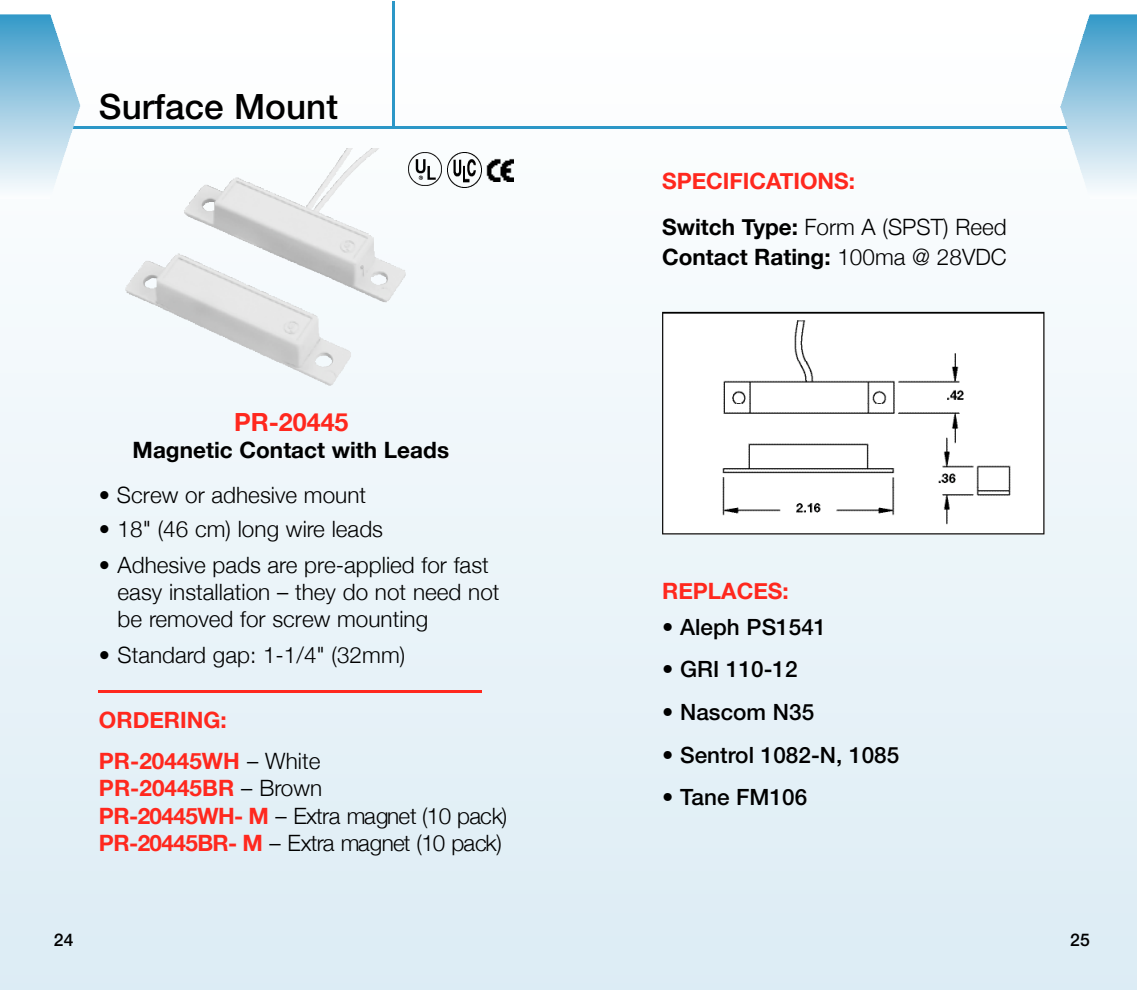
<style>
.page{position:relative;width:1137px;height:990px;background:#fff}
.page>*{position:absolute;margin:0;border:0;box-sizing:border-box;transform-origin:0 0}
.t1{font:500 35px "Helvetica Neue";color:#000}
.t2{font:700 25px "Helvetica Neue";color:#ff281e}
.t3{font:300 22.5px/27.2px "Helvetica Neue";color:#000}
.t4{font:300 22.5px/27.5px "Helvetica Neue";letter-spacing:-.03em;color:#000}
.t5{font:700 22.5px/46.2px "Helvetica Neue";color:#ff281e}
.t6{font:500 22.5px "Helvetica Neue";color:#000}
.t7{font:700 22.5px "Helvetica Neue";color:#000}
.t8{font:500 17.5px "Helvetica Neue";color:#000}
.s1{font-weight:300;color:#000}
.s2{font-weight:700;color:#ff281e}
.s3{color:#000}
.s4{font-weight:300}
</style>
<div class="page">
<img style="left:574px;top:128px;width:562px;height:862px">
<hr style="left:572px;top:126px;width:495px;height:2px;background:#2c97c7">
<img style="left:1060px;top:14px;width:76px;height:185px">
<img style="left:0;top:105px;width:574px;height:885px">
<hr style="left:0;top:126px;width:576px;height:2px;background:#2c97c7">
<img style="left:0;top:14px;width:80px;height:185px">
<hr style="left:392px;top:1px;width:3px;height:126px;background:#2c97c7">
<img style="left:311px;top:148px;width:68px;height:62px">
<hr style="left:99px;top:690px;width:383px;height:3px;background:#ff281e">
<svg style="left:662px;top:312px;width:382px;height:222px"></svg>
<img style="left:408px;top:152px;width:34px;height:34px">
<img style="left:447px;top:152px;width:35px;height:36px">
<img style="left:486px;top:144px;width:27px;height:38px">
<h1 class="t1" style="left:99px;top:94px;width:240px">Surface Mount</h1>
<p class="t2" style="left:234px;top:406px;width:116px">PR-20445</p>
<p class="t7" style="left:133px;top:436px;width:318px">Magnetic Contact with Leads</p>
<p class="t3" style="left:99px;top:481px;width:269px">• Screw or adhesive mount</p>
<p class="t3" style="left:99px;top:515px;width:285px">• 18" (46 cm) long wire leads</p>
<p class="t3" style="left:118px;top:551px;width:383px;text-indent:-19px">• Adhesive pads are pre-applied for fast easy installation – they do not need not be removed for screw mounting</p>
<p class="t3" style="left:99px;top:641px;width:308px">• Standard gap: 1-1/4" (32mm)</p>
<p class="t5" style="left:99px;top:699px;width:223px;line-height:40.8px">ORDERING:<br>PR-20445WH <span class="s1">– White</span></p>
<p class="t4" style="left:99px;top:774px;width:410px"><span class="s2">PR-20445BR</span> – Brown<br><span class="s2">PR-20445WH- M</span> – Extra magnet (10 pack)<br><span class="s2">PR-20445BR- M</span> – Extra magnet (10 pack)</p>
<p class="t8" style="left:54px;top:933px;width:21px">24</p>
<p class="t5" style="left:662px;top:157px;width:346px">SPECIFICATIONS:<br><span class="s3">Switch Type:</span> <span class="s1">Form A (SPST) Reed</span></p>
<p class="t7" style="left:662px;top:243px;width:346px">Contact Rating: <span class="s4">100ma @ 28VDC</span></p>
<p class="t5" style="left:662px;top:568px;width:128px">REPLACES:</p>
<p class="t6" style="left:662px;top:619px;width:166px">• Aleph PS1541</p>
<p class="t6" style="left:662px;top:661px;width:137px">• GRI 110-12</p>
<p class="t6" style="left:662px;top:704px;width:154px">• Nascom N35</p>
<p class="t6" style="left:662px;top:746px;width:239px">• Sentrol 1082-N, 1085</p>
<p class="t6" style="left:662px;top:789px;width:147px">• Tane FM106</p>
<p class="t8" style="left:1070px;top:933px;width:21px">25</p>
</div>
